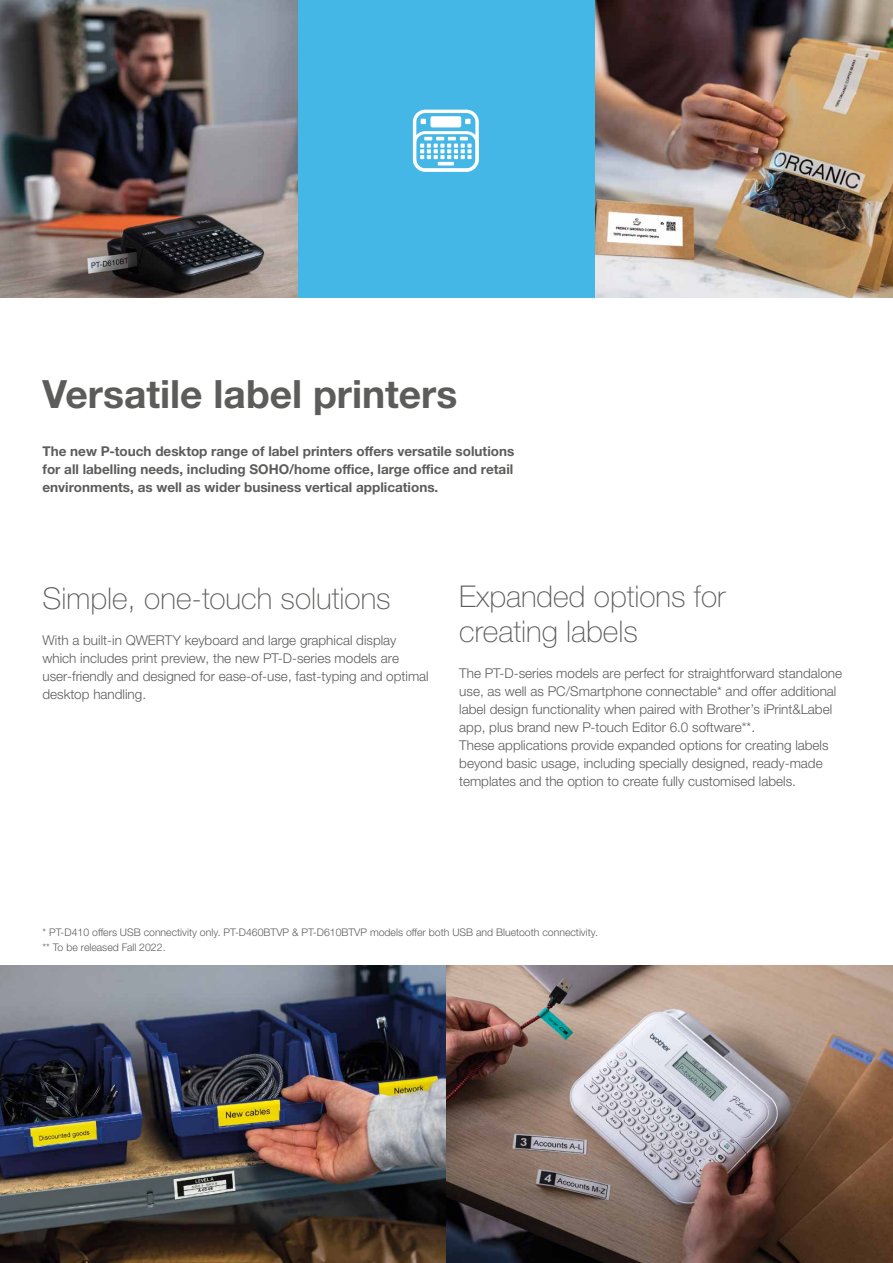
<style>
.page{position:relative;width:893px;height:1263px;background:#fff}
.page>*{position:absolute;margin:0;border:0;box-sizing:border-box;transform-origin:0 0}
.t1{font:700 39px "Helvetica Neue LTW1 G";color:#5c5c5b}
.t2{font:100 30px/34.5px "Helvetica Neue LTW1 G";color:#5c5c5b}
.t3{font:300 13.5px/18px "Helvetica Neue LTW1 G";color:#5c5c5b}
.t4{font:700 13.5px/18px "Helvetica Neue LTW1 G";color:#5c5c5b;text-align:justify}
.t5{font:300 10.5px/15px "Helvetica Neue LTW1 G";color:#5c5c5b}
</style>
<div class="page">
<img style="left:0;top:965px;width:446px;height:298px">
<div style="left:298px;top:0;width:297px;height:298px;background:#45b7e7"></div>
<img style="left:595px;top:0;width:298px;height:298px">
<img style="left:0;top:0;width:298px;height:298px">
<img style="left:446px;top:965px;width:447px;height:298px">
<hr style="left:892px;top:764px;width:1px;height:38px;background:#5c5c5b">
<div style="left:413px;top:110px;width:66px;height:62px;border:3px solid #fff;border-radius:11px"></div>
<div style="left:413px;top:131px;width:66px;height:41px;border:3px solid #fff;border-radius:11px"></div>
<div style="left:430px;top:116px;width:31px;height:11px;background:#fff;border-radius:2px"></div>
<svg style="left:421px;top:119px;width:5px;height:5px"></svg>
<svg style="left:465px;top:119px;width:5px;height:5px"></svg>
<hr style="left:438px;top:162px;width:16px;height:3px;background:#fff">
<svg style="left:420px;top:137px;width:52px;height:22px"></svg>
<h1 class="t1" style="left:43px;top:370px;width:416px">Versatile label printers</h1>
<p class="t4" style="left:43px;top:442px;width:473px">The new P-touch desktop range of label printers offers versatile solutions for all labelling needs, including SOHO/home office, large office and retail environments, as well as wider business vertical applications.</p>
<h2 class="t2" style="left:43px;top:582px;width:350px">Simple, one-touch solutions</h2>
<p class="t3" style="left:43px;top:631px;width:388px">With a built-in QWERTY keyboard and large graphical display which includes print preview, the new PT-D-series models are user-friendly and designed for ease-of-use, fast-typing and optimal desktop handling.</p>
<h2 class="t2" style="left:459px;top:579px;width:268px">Expanded options for creating labels</h2>
<p class="t3" style="left:459px;top:664px;width:384px">The PT-D-series models are perfect for straightforward standalone use, as well as PC/Smartphone connectable* and offer additional label design functionality when paired with Brother’s iPrint&amp;Label app, plus brand new P-touch Editor 6.0 software**.<br>These applications provide expanded options for creating labels beyond basic usage, including specially designed, ready-made templates and the option to create fully customised labels.</p>
<p class="t5" style="left:43px;top:925px;width:557px">* PT-D410 offers USB connectivity only. PT-D460BTVP &amp; PT-D610BTVP models offer both USB and Bluetooth connectivity. ** To be released Fall 2022.</p>
</div>
